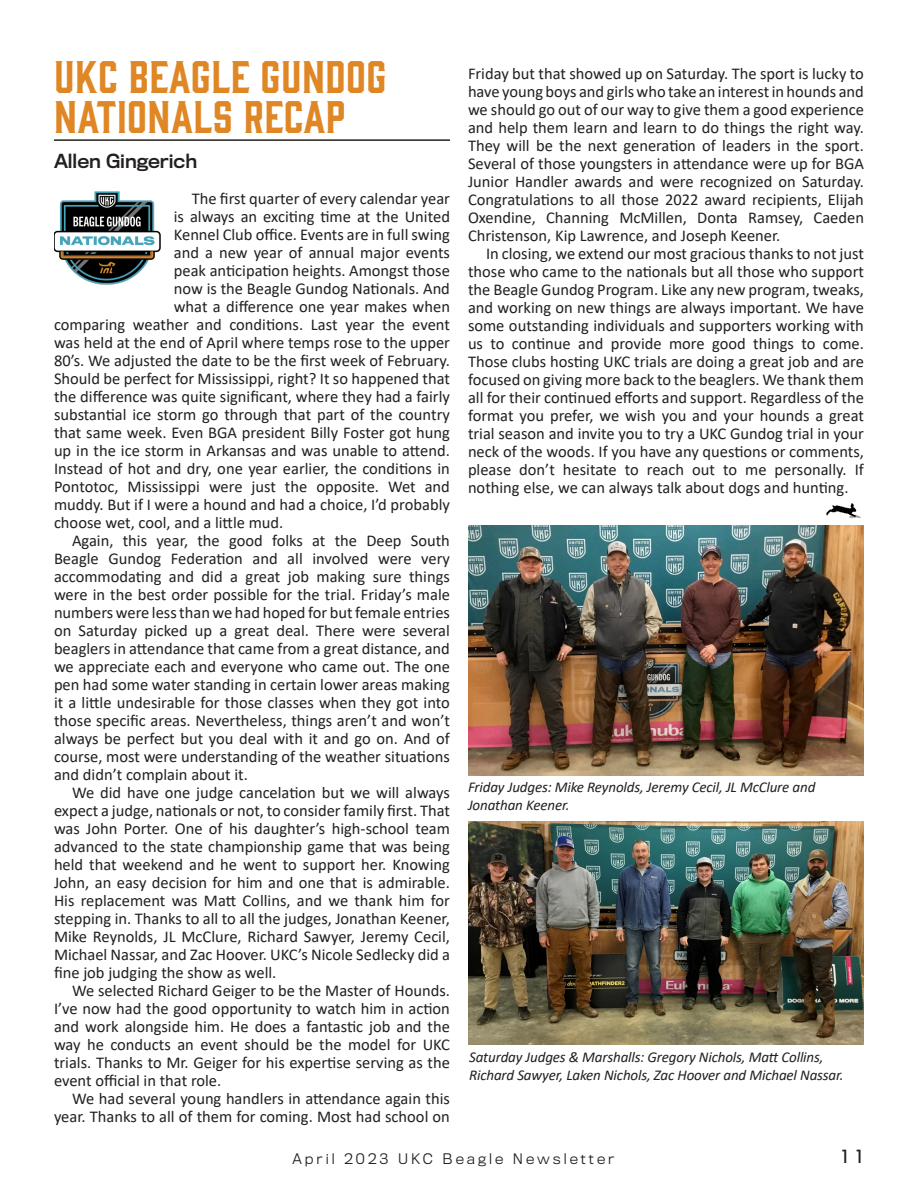
<style>
.page{position:relative;width:918px;height:1188px;background:#fff}
.page>*{position:absolute;margin:0;border:0;box-sizing:border-box;transform-origin:0 0}
.t1{font:42px/40.5px "Gin";letter-spacing:.01em;color:#df8625}
.t2{font:18px "Titling Gothic FB Standard";color:#231f20}
.t3{font:500 18px "ITC Avant Garde Pro";color:#231f20}
.t4{font:16.5px/18px "Calibri";color:#231f20;text-align:justify}
.No_Spacing{font:italic 15px/18px "Calibri";letter-spacing:-.01em;color:#231f20}
.t5{font:300 13.5px "Titling Gothic FB";letter-spacing:.225em;color:#231f20}
</style>
<div class="page">
<img style="left:54px;top:191px;width:107px;height:94px">
<hr style="left:54px;top:139px;width:396px;height:2px;background:#231f20">
<img style="left:826px;top:503px;width:35px;height:16px">
<img style="left:468px;top:525px;width:396px;height:251px">
<img style="left:468px;top:822px;width:396px;height:223px">
<p class="t1" style="left:54px;top:53px;width:334px">UKC BEAGLE GUNDOG<br>NATIONALS RECAP</p>
<p class="t2" style="left:54px;top:150px;width:145px">Allen Gingerich</p>
<p class="t4" style="left:192px;top:189px;width:260px">The first quarter of every calendar year</p>
<p class="t4" style="left:174px;top:207px;width:278px">is always an exciting time at the United</p>
<p class="t4" style="left:174px;top:225px;width:278px">Kennel Club office. Events are in full swing</p>
<p class="t4" style="left:174px;top:243px;width:278px">and a new year of annual major events</p>
<p class="t4" style="left:174px;top:261px;width:278px">peak anticipation heights. Amongst those</p>
<p class="t4" style="left:174px;top:279px;width:278px">now is the Beagle Gundog Nationals. And</p>
<p class="t4" style="left:174px;top:297px;width:278px">what a difference one year makes when</p>
<p class="t4" style="left:54px;top:315px;width:397px">comparing weather and conditions. Last year the event</p>
<p class="t4" style="left:54px;top:333px;width:397px">was held at the end of April where temps rose to the upper</p>
<p class="t4" style="left:54px;top:351px;width:397px">80’s. We adjusted the date to be the first week of February.</p>
<p class="t4" style="left:54px;top:369px;width:397px">Should be perfect for Mississippi, right? It so happened that</p>
<p class="t4" style="left:54px;top:387px;width:397px">the difference was quite significant, where they had a fairly</p>
<p class="t4" style="left:54px;top:405px;width:398px">substantial ice storm go through that part of the country</p>
<p class="t4" style="left:54px;top:423px;width:397px">that same week. Even BGA president Billy Foster got hung</p>
<p class="t4" style="left:54px;top:441px;width:397px">up in the ice storm in Arkansas and was unable to attend.</p>
<p class="t4" style="left:54px;top:459px;width:397px">Instead of hot and dry, one year earlier, the conditions in</p>
<p class="t4" style="left:54px;top:477px;width:397px">Pontotoc, Mississippi were just the opposite. Wet and</p>
<p class="t4" style="left:54px;top:495px;width:397px">muddy. But if I were a hound and had a choice, I’d probably</p>
<p class="t4" style="left:54px;top:513px;width:231px">choose wet, cool, and a little mud.</p>
<p class="t4" style="left:54px;top:531px;width:398px;text-indent:18px">Again, this year, the good folks at the Deep South Beagle Gundog Federation and all involved were very accommodating and did a great job making sure things were in the best order possible for the trial. Friday’s male numbers were less than we had hoped for but female entries on Saturday picked up a great deal. There were several beaglers in attendance that came from a great distance, and we appreciate each and everyone who came out. The one pen had some water standing in certain lower areas making it a little undesirable for those classes when they got into those specific areas. Nevertheless, things aren’t and won’t always be perfect but you deal with it and go on. And of course, most were understanding of the weather situations and didn’t complain about it.</p>
<p class="t4" style="left:54px;top:783px;width:398px;text-indent:18px">We did have one judge cancelation but we will always expect a judge, nationals or not, to consider family first. That was John Porter. One of his daughter’s high-school team advanced to the state championship game that was being held that weekend and he went to support her. Knowing John, an easy decision for him and one that is admirable.<br>His replacement was Matt Collins, and we thank him for stepping in. Thanks to all to all the judges, Jonathan Keener, Mike Reynolds, JL McClure, Richard Sawyer, Jeremy Cecil, Michael Nassar, and Zac Hoover. UKC’s Nicole Sedlecky did a fine job judging the show as well.</p>
<p class="t4" style="left:54px;top:981px;width:398px;text-indent:18px">We selected Richard Geiger to be the Master of Hounds.<br>I’ve now had the good opportunity to watch him in action and work alongside him. He does a fantastic job and the way he conducts an event should be the model for UKC trials. Thanks to Mr. Geiger for his expertise serving as the event official in that role.</p>
<p class="t4" style="left:54px;top:1089px;width:397px;text-align:right">We had several young handlers in attendance again this year. Thanks to all of them for coming. Most had school on</p>
<p class="t4" style="left:468px;top:64px;width:398px">Friday but that showed up on Saturday. The sport is lucky to have young boys and girls who take an interest in hounds and we should go out of our way to give them a good experience and help them learn and learn to do things the right way.<br>They will be the next generation of leaders in the sport.<br>Several of those youngsters in attendance were up for BGA Junior Handler awards and were recognized on Saturday.<br>Congratulations to all those 2022 award recipients, Elijah Oxendine, Channing McMillen, Donta Ramsey, Caeden Christenson, Kip Lawrence, and Joseph Keener.</p>
<p class="t4" style="left:468px;top:244px;width:398px;text-indent:18px">In closing, we extend our most gracious thanks to not just those who came to the nationals but all those who support the Beagle Gundog Program. Like any new program, tweaks, and working on new things are always important. We have some outstanding individuals and supporters working with us to continue and provide more good things to come.<br>Those clubs hosting UKC trials are doing a great job and are focused on giving more back to the beaglers. We thank them all for their continued efforts and support. Regardless of the format you prefer, we wish you and your hounds a great trial season and invite you to try a UKC Gundog trial in your neck of the woods. If you have any questions or comments, please don’t hesitate to reach out to me personally. If nothing else, we can always talk about dogs and hunting.</p>
<p class="No_Spacing" style="left:468px;top:777px;width:349px">Friday Judges: Mike Reynolds, Jeremy Cecil, JL McClure and<br>Jonathan Keener.</p>
<p class="No_Spacing" style="left:469px;top:1047px;width:376px">Saturday Judges &amp; Marshalls: Gregory Nichols, Matt Collins,<br>Richard Sawyer, Laken Nichols, Zac Hoover and Michael Nassar.</p>
<p class="t5" style="left:292px;top:1151px;width:323px">April 2023 UKC Beagle Newsletter</p>
<p class="t3" style="left:840px;top:1145px;width:26px">11</p>
</div>
